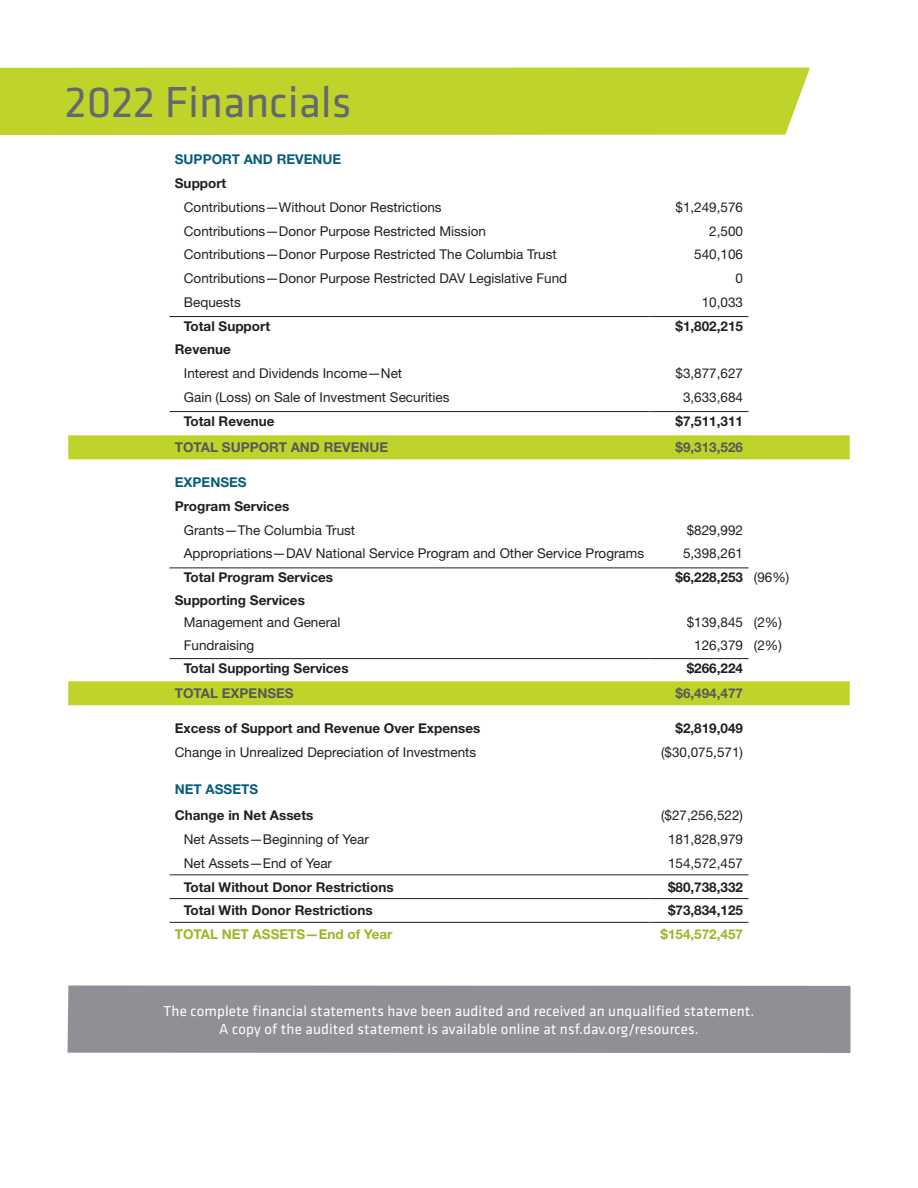
<style>
.page{position:relative;width:918px;height:1188px;background:#fff}
.page>*{position:absolute;margin:0;border:0;box-sizing:border-box;transform-origin:0 0}
.t1{font:45px "Klavika";color:#64686f}
.t2{font:15px/18px "Klavika";letter-spacing:.01em;color:#fff;text-align:center}
.Financials_line_item{font:13.5px "Helvetica Neue LT Std";color:#231f20}
.Financials_Subtotal{font:700 13.5px "Helvetica Neue LT Std";color:#231f20}
.Financials_subhd{font:700 13.5px "Helvetica Neue LT Std";color:#231f20}
.Table_Figures{font:13.5px "Helvetica Neue LT Std";color:#231f20}
.Financials_total_sub{font:700 13.5px "Helvetica Neue LT Std";color:#231f20}
.Financials_Totals{font:700 13.5px "Helvetica Neue LT Std";color:#57585a}
.Financials_section_h{font:700 13.5px "Helvetica Neue LT Std";color:#055c7d}
.Financials_subhd-2{font:700 13.5px "Helvetica Neue LT Std";color:#a1b424}
.Table_figures_bold{font:700 13.5px "Helvetica Neue LT Std";color:#231f20}
.Financials_subhd-3{font:13.5px "Helvetica Neue LT Std";color:#231f20}
.Table_percents{font:13.5px "Helvetica Neue LT Std";color:#231f20}
.Financials_total_sub-2{font:700 13.5px "Helvetica Neue LT Std";color:#a1b424}
.Financials_subhd-4{font:700 13.5px "Helvetica Neue LT Std";color:#57585a}
.Financials_total_sub-3{font:700 13.5px "Helvetica Neue LT Std";color:#57585a}
</style>
<div class="page">
<div style="left:68px;top:986px;width:782px;height:67px;background:#8f8f95"></div>
<div style="left:0;top:68px;width:810px;height:67px;background:#c0d32b"></div>
<svg style="left:68px;top:435px;width:782px;height:270px"></svg>
<hr style="left:170px;top:316px;width:480px;height:1px;background:#231f20">
<hr style="left:650px;top:316px;width:98px;height:1px;background:#231f20">
<hr style="left:170px;top:411px;width:480px;height:1px;background:#231f20">
<hr style="left:650px;top:411px;width:98px;height:1px;background:#231f20">
<hr style="left:170px;top:658px;width:480px;height:1px;background:#231f20">
<hr style="left:650px;top:658px;width:98px;height:1px;background:#231f20">
<hr style="left:170px;top:568px;width:480px;height:1px;background:#231f20">
<hr style="left:650px;top:568px;width:98px;height:1px;background:#231f20">
<hr style="left:170px;top:874px;width:480px;height:1px;background:#231f20">
<hr style="left:650px;top:874px;width:98px;height:1px;background:#231f20">
<hr style="left:170px;top:898px;width:480px;height:1px;background:#231f20">
<hr style="left:650px;top:898px;width:98px;height:1px;background:#231f20">
<hr style="left:170px;top:922px;width:480px;height:1px;background:#231f20">
<hr style="left:650px;top:922px;width:98px;height:1px;background:#231f20">
<p class="t1" style="left:65px;top:72px;width:288px">2022 Financials</p>
<p class="Financials_section_h" style="left:175px;top:151px;width:168px">SUPPORT AND REVENUE</p>
<p class="Financials_subhd" style="left:175px;top:175px;width:53px">Support</p>
<p class="Financials_line_item" style="left:184px;top:199px;width:259px">Contributions—Without Donor Restrictions</p>
<p class="Table_Figures" style="left:676px;top:199px;width:69px">$1,249,576</p>
<p class="Financials_line_item" style="left:184px;top:223px;width:304px">Contributions—Donor Purpose Restricted Mission</p>
<p class="Table_Figures" style="left:709px;top:223px;width:35px">2,500</p>
<p class="Financials_line_item" style="left:184px;top:246px;width:374px">Contributions—Donor Purpose Restricted The Columbia Trust</p>
<p class="Table_Figures" style="left:694px;top:246px;width:50px">540,106</p>
<p class="Financials_line_item" style="left:184px;top:270px;width:385px">Contributions—Donor Purpose Restricted DAV Legislative Fund</p>
<p class="Table_Figures" style="left:736px;top:270px;width:9px">0</p>
<p class="Financials_line_item" style="left:184px;top:294px;width:59px">Bequests</p>
<p class="Table_Figures" style="left:702px;top:294px;width:43px">10,033</p>
<p class="Financials_Subtotal" style="left:184px;top:318px;width:88px">Total Support</p>
<p class="Financials_total_sub" style="left:676px;top:318px;width:69px">$1,802,215</p>
<p class="Financials_subhd" style="left:175px;top:341px;width:58px">Revenue</p>
<p class="Financials_line_item" style="left:184px;top:365px;width:220px">Interest and Dividends Income—Net</p>
<p class="Financials_subhd-3" style="left:676px;top:365px;width:69px">$3,877,627</p>
<p class="Financials_line_item" style="left:184px;top:389px;width:267px">Gain (Loss) on Sale of Investment Securities</p>
<p class="Financials_subhd-3" style="left:683px;top:389px;width:62px">3,633,684</p>
<p class="Financials_Subtotal" style="left:184px;top:413px;width:92px">Total Revenue</p>
<p class="Financials_subhd" style="left:676px;top:413px;width:69px">$7,511,311</p>
<p class="Financials_Totals" style="left:175px;top:439px;width:215px">TOTAL SUPPORT AND REVENUE</p>
<p class="Financials_subhd-4" style="left:676px;top:439px;width:69px">$9,313,526</p>
<p class="Financials_section_h" style="left:175px;top:474px;width:73px">EXPENSES</p>
<p class="Financials_subhd" style="left:175px;top:498px;width:116px">Program Services</p>
<p class="Financials_line_item" style="left:184px;top:521px;width:173px">Grants—The Columbia Trust</p>
<p class="Financials_line_item" style="left:687px;top:521px;width:58px">$829,992</p>
<p class="Financials_line_item" style="left:184px;top:545px;width:462px">Appropriations—DAV National Service Program and Other Service Programs</p>
<p class="Table_Figures" style="left:683px;top:545px;width:62px">5,398,261</p>
<p class="Financials_Subtotal" style="left:184px;top:569px;width:151px">Total Program Services</p>
<p class="Financials_total_sub" style="left:676px;top:569px;width:69px">$6,228,253</p>
<p class="Table_percents" style="left:754px;top:569px;width:37px">(96%)</p>
<p class="Financials_subhd" style="left:175px;top:592px;width:132px">Supporting Services</p>
<p class="Financials_line_item" style="left:184px;top:614px;width:158px">Management and General</p>
<p class="Table_Figures" style="left:687px;top:614px;width:58px">$139,845</p>
<p class="Table_percents" style="left:754px;top:614px;width:29px">(2%)</p>
<p class="Financials_line_item" style="left:184px;top:637px;width:72px">Fundraising</p>
<p class="Table_Figures" style="left:694px;top:637px;width:50px">126,379</p>
<p class="Table_percents" style="left:754px;top:637px;width:29px">(2%)</p>
<p class="Financials_Subtotal" style="left:184px;top:660px;width:166px">Total Supporting Services</p>
<p class="Financials_total_sub" style="left:687px;top:660px;width:58px">$266,224</p>
<p class="Financials_Totals" style="left:175px;top:685px;width:120px">TOTAL EXPENSES</p>
<p class="Financials_total_sub-3" style="left:676px;top:685px;width:69px">$6,494,477</p>
<p class="Financials_subhd" style="left:175px;top:720px;width:307px">Excess of Support and Revenue Over Expenses</p>
<p class="Financials_total_sub" style="left:676px;top:720px;width:69px">$2,819,049</p>
<p class="Financials_line_item" style="left:175px;top:744px;width:303px">Change in Unrealized Depreciation of Investments</p>
<p class="Financials_line_item" style="left:661px;top:744px;width:84px">($30,075,571)</p>
<p class="Financials_section_h" style="left:175px;top:781px;width:85px">NET ASSETS</p>
<p class="Financials_subhd" style="left:175px;top:807px;width:140px">Change in Net Assets</p>
<p class="Table_Figures" style="left:661px;top:807px;width:84px">($27,256,522)</p>
<p class="Financials_line_item" style="left:184px;top:831px;width:187px">Net Assets—Beginning of Year</p>
<p class="Table_Figures" style="left:668px;top:831px;width:77px">181,828,979</p>
<p class="Financials_line_item" style="left:184px;top:855px;width:150px">Net Assets—End of Year</p>
<p class="Table_Figures" style="left:668px;top:855px;width:77px">154,572,457</p>
<p class="Financials_Subtotal" style="left:184px;top:878px;width:211px">Total Without Donor Restrictions</p>
<p class="Table_figures_bold" style="left:668px;top:878px;width:77px">$80,738,332</p>
<p class="Financials_Subtotal" style="left:184px;top:902px;width:190px">Total With Donor Restrictions</p>
<p class="Table_figures_bold" style="left:668px;top:902px;width:77px">$73,834,125</p>
<p class="Financials_subhd-2" style="left:175px;top:926px;width:219px">TOTAL NET ASSETS—End of Year</p>
<p class="Financials_total_sub-2" style="left:661px;top:926px;width:84px">$154,572,457</p>
<p class="t2" style="left:164px;top:1002px;width:592px">The complete financial statements have been audited and received an unqualified statement.<br>A copy of the audited statement is available online at nsf.dav.org/resources.</p>
</div>
